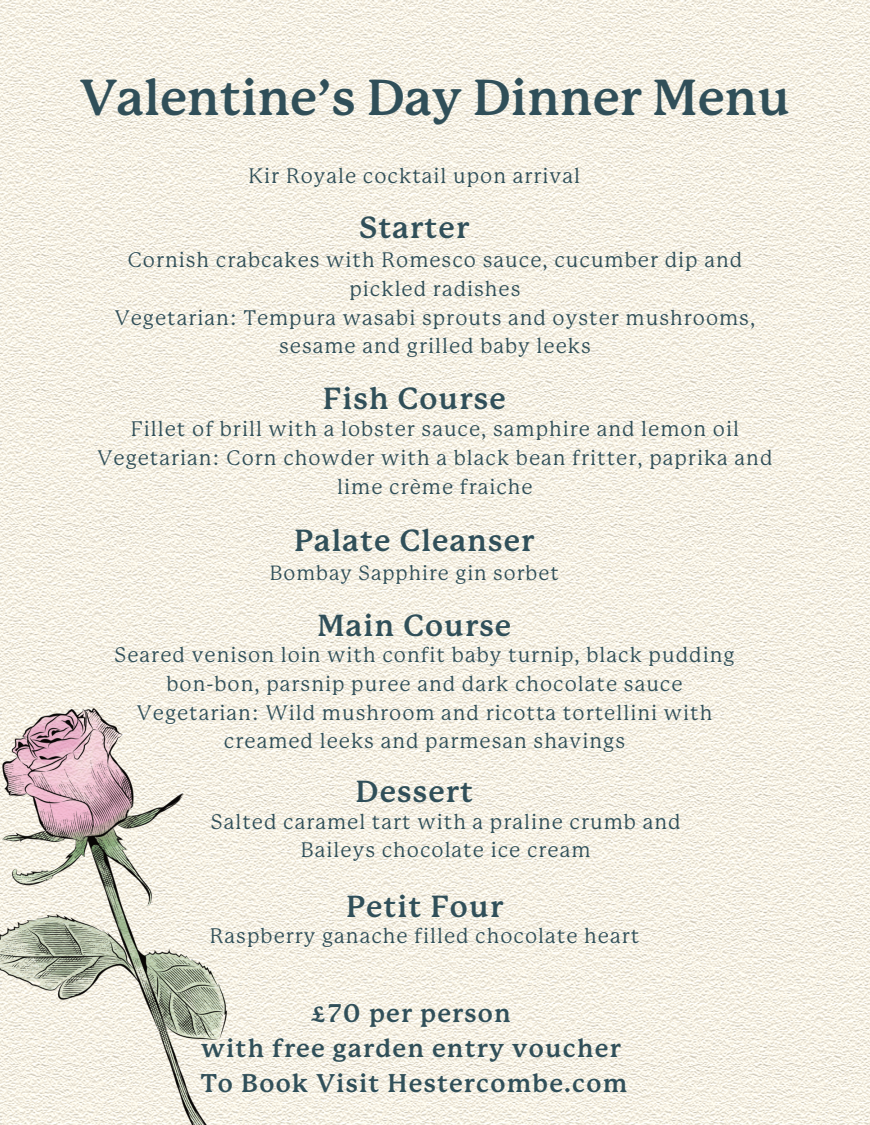
<style>
.page{position:relative;width:870px;height:1125px;background:#fff}
.page>*{position:absolute;margin:0;border:0;box-sizing:border-box;transform-origin:0 0}
.t1{font:700 49.5px "P22 Mackinac";color:#304f59}
.t2{font:700 29.85px "P22 Mackinac";letter-spacing:.04em;color:#304f59}
.t3{font:700 25.05px "P22 Mackinac";letter-spacing:.05em;color:#304f59}
.t4{font:20.55px/28.7px "P22 Mackinac";letter-spacing:.05em;color:#304f59;text-align:center}
.t5{font:20.17px "P22 Mackinac";letter-spacing:.05em;color:#304f59}
</style>
<div class="page">
<img style="left:0;top:0;width:869px;height:1125px">
<img style="left:0;top:615px;width:366px;height:510px">
<p class="t1" style="left:80px;top:75px;width:711px">Valentine’s Day Dinner Menu</p>
<p class="t4" style="left:248px;top:162px;width:333px">Kir Royale cocktail upon arrival</p>
<p class="t2" style="left:359px;top:214px;width:111px">Starter</p>
<p class="t4" style="left:128px;top:247px;width:615px">Cornish crabcakes with Romesco sauce, cucumber dip and pickled radishes</p>
<p class="t4" style="left:115px;top:304px;width:641px">Vegetarian: Tempura wasabi sprouts and oyster mushrooms, sesame and grilled baby leeks</p>
<p class="t2" style="left:323px;top:385px;width:184px">Fish Course</p>
<p class="t4" style="left:131px;top:416px;width:609px">Fillet of brill with a lobster sauce, samphire and lemon oil</p>
<p class="t4" style="left:97px;top:444px;width:676px">Vegetarian: Corn chowder with a black bean fritter, paprika and lime crème fraiche</p>
<p class="t2" style="left:294px;top:527px;width:241px">Palate Cleanser</p>
<p class="t5" style="left:269px;top:564px;width:290px">Bombay Sapphire gin sorbet</p>
<p class="t2" style="left:317px;top:612px;width:195px">Main Course</p>
<p class="t4" style="left:114px;top:642px;width:621px">Seared venison loin with confit baby turnip, black pudding bon-bon, parsnip puree and dark chocolate sauce</p>
<p class="t4" style="left:137px;top:699px;width:576px">Vegetarian: Wild mushroom and ricotta tortellini with creamed leeks and parmesan shavings</p>
<p class="t2" style="left:355px;top:778px;width:119px">Dessert</p>
<p class="t4" style="left:211px;top:808px;width:471px">Salted caramel tart with a praline crumb and<br>Baileys chocolate ice cream</p>
<p class="t2" style="left:346px;top:893px;width:158px">Petit Four</p>
<p class="t4" style="left:210px;top:922px;width:430px">Raspberry ganache filled chocolate heart</p>
<p class="t3" style="left:311px;top:1002px;width:201px">£70 per person</p>
<p class="t3" style="left:201px;top:1037px;width:421px">with free garden entry voucher</p>
<p class="t3" style="left:201px;top:1072px;width:427px">To Book Visit Hestercombe.com</p>
</div>
